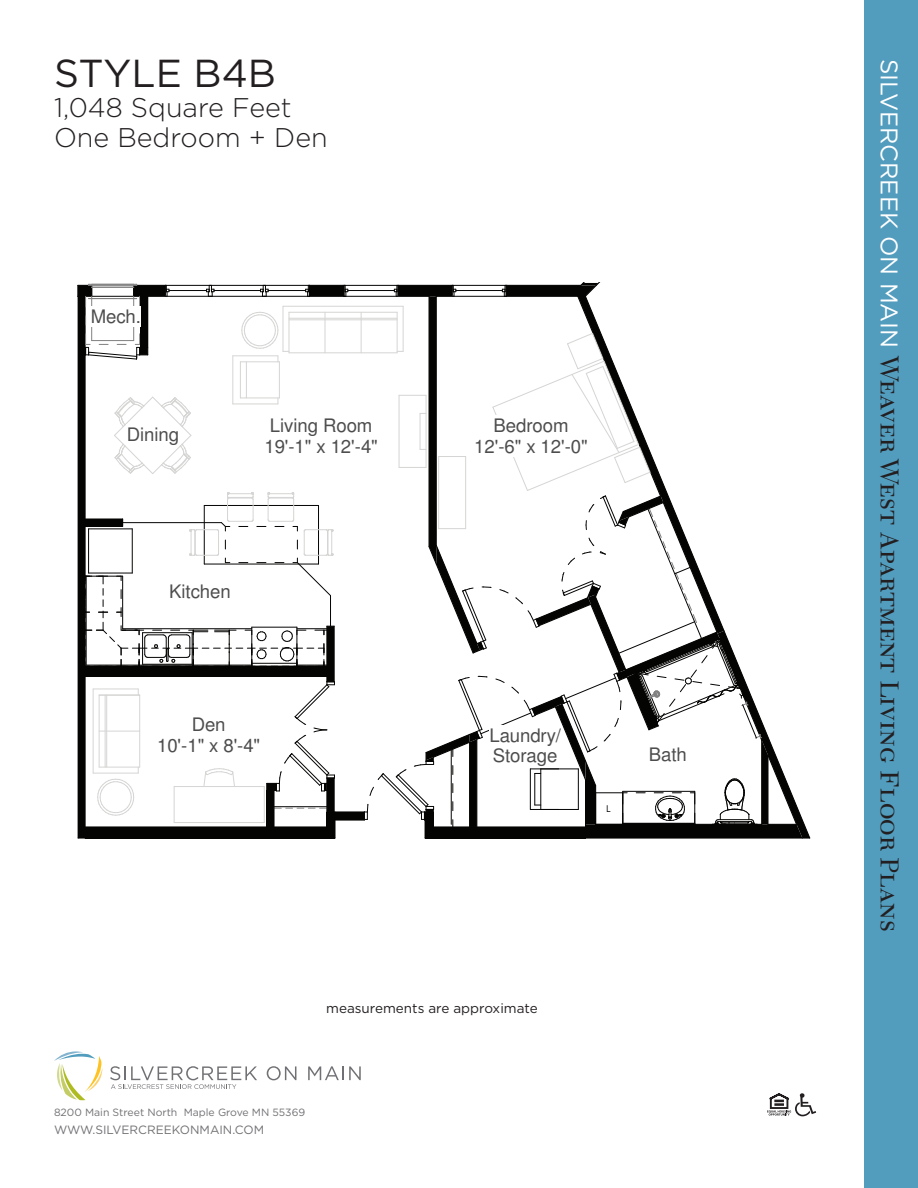
<style>
.page{position:relative;width:918px;height:1188px;background:#fff}
.page>*{position:absolute;margin:0;border:0;box-sizing:border-box;transform-origin:0 0}
.t1{font:39px "Gotham";color:#231f20}
.t2{font:27px "New Caledonia SC";color:#231f20}
.t3{font:300 27px/30px "Gotham";color:#231f20}
.t4{font:18.6px/20.7px "Helvetica";letter-spacing:-.005em;color:#4d4d4d;text-align:center}
.t5{font:13.5px "Gotham";color:#231f20}
.t6{font:12px "Gotham";color:#717074}
.t7{font:10.5px "Gotham";color:#717074}
.s1{font-family:"Gotham";font-size:24px;color:#fff}
</style>
<div class="page">
<div style="left:864px;top:0;width:54px;height:1188px;background:#529cbe"></div>
<svg style="left:267px;top:1066px;width:29px;height:14px"></svg>
<svg style="left:308px;top:1066px;width:53px;height:14px"></svg>
<svg style="left:54px;top:1051px;width:48px;height:49px"></svg>
<svg style="left:110px;top:1066px;width:147px;height:23px"></svg>
<svg style="left:767px;top:1093px;width:49px;height:23px"></svg>
<svg style="left:77px;top:283px;width:734px;height:556px"></svg>
<h1 class="t1" style="left:54px;top:51px;width:224px">STYLE B4B</h1>
<h2 class="t3" style="left:54px;top:92px;width:275px">1,048 Square Feet<br>One Bedroom + Den</h2>
<p class="t4" style="left:91px;top:308px;width:52px">Mech.</p>
<p class="t4" style="left:127px;top:426px;width:54px">Dining</p>
<p class="t4" style="left:264px;top:417px;width:115px;text-align:left">Living Room<br>19'-1" x 12'-4"</p>
<p class="t4" style="left:169px;top:583px;width:63px">Kitchen</p>
<p class="t4" style="left:157px;top:716px;width:105px">Den<br>10'-1" x 8'-4"</p>
<p class="t4" style="left:474px;top:417px;width:115px">Bedroom<br>12'-6" x 12'-0"</p>
<p class="t4" style="left:490px;top:726px;width:73px;text-align:left">Laundry/<br>Storage</p>
<p class="t4" style="left:649px;top:746px;width:40px">Bath</p>
<p class="t5" style="left:326px;top:1001px;width:213px">measurements are approximate</p>
<p class="t7" style="left:54px;top:1106px;width:253px">8200 Main Street North Maple Grove MN 55369</p>
<p class="t6" style="left:54px;top:1123px;width:212px">WWW.SILVERCREEKONMAIN.COM</p>
<h2 class="t2" style="left:905px;top:58px;width:875px;rotate:90deg"><span class="s1">SILVERCREEK ON MAIN</span> Weaver West Apartment Living Floor Plans</h2>
</div>
